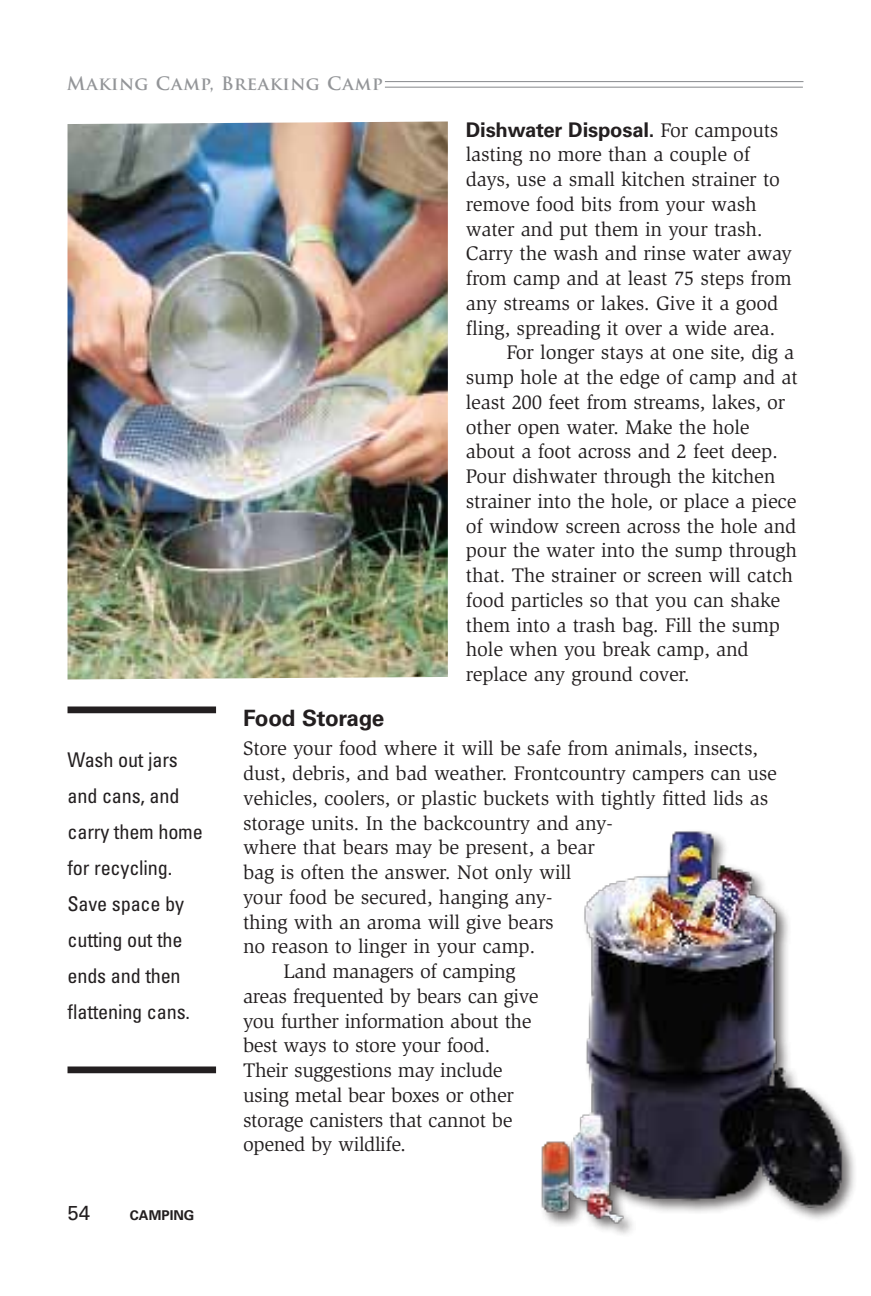
<style>
.page{position:relative;width:871px;height:1296px;background:#fff}
.page>*{position:absolute;margin:0;border:0;box-sizing:border-box;transform-origin:0 0}
.t1{font:700 22.5px "Univers";letter-spacing:-.01em;color:#231f20}
.t2{font:20.25px "Slimbach";letter-spacing:-.01em;color:#231f20}
.t3{font:condensed 20.25px/36px "Univers";letter-spacing:-.01em;color:#231f20}
.t4{font:700 20.25px "Univers";letter-spacing:-.01em;color:#231f20}
.t5{font:20.25px "Univers";color:#231f20}
.t6{font:700 18px "Trajan Pro";letter-spacing:.03em;color:#939598}
.t7{font:700 13.5px "Univers";color:#231f20}
.s1{color:#fff}
.s2{font-family:"Slimbach";font-weight:400}
</style>
<div class="page">
<hr style="left:67px;top:87px;width:736px;height:1px;background:#939598">
<hr style="left:68px;top:81px;width:735px;height:1px;background:#939598">
<div style="left:67px;top:68px;width:318px;height:31px;background:#fff"></div>
<div style="left:68px;top:706px;width:148px;height:7px;background:#231f20"></div>
<div style="left:68px;top:1066px;width:148px;height:7px;background:#231f20"></div>
<img style="left:68px;top:122px;width:380px;height:558px">
<img style="left:541px;top:831px;width:314px;height:404px">
<p class="t6" style="left:67px;top:72px;width:320px">Making Camp, Breaking Camp<span class="s1">.</span></p>
<p class="t4" style="left:466px;top:118px;width:314px">Dishwater Disposal. <span class="s2">For campouts</span></p>
<p class="t2" style="left:466px;top:143px;width:286px">lasting no more than a couple of</p>
<p class="t2" style="left:466px;top:168px;width:316px">days, use a small kitchen strainer to</p>
<p class="t2" style="left:466px;top:193px;width:292px">remove food bits from your wash</p>
<p class="t2" style="left:466px;top:217px;width:298px">water and put them in your trash.</p>
<p class="t2" style="left:466px;top:242px;width:328px">Carry the wash and rinse water away</p>
<p class="t2" style="left:466px;top:267px;width:327px">from camp and at least 75 steps from</p>
<p class="t2" style="left:466px;top:292px;width:314px">any streams or lakes. Give it a good</p>
<p class="t2" style="left:466px;top:316px;width:311px">fling, spreading it over a wide area.</p>
<p class="t2" style="left:506px;top:341px;width:289px">For longer stays at one site, dig a</p>
<p class="t2" style="left:466px;top:366px;width:333px">sump hole at the edge of camp and at</p>
<p class="t2" style="left:466px;top:391px;width:321px">least 200 feet from streams, lakes, or</p>
<p class="t2" style="left:466px;top:415px;width:285px">other open water. Make the hole</p>
<p class="t2" style="left:466px;top:440px;width:314px">about a foot across and 2 feet deep.</p>
<p class="t2" style="left:466px;top:465px;width:311px">Pour dishwater through the kitchen</p>
<p class="t2" style="left:466px;top:490px;width:332px">strainer into the hole, or place a piece</p>
<p class="t2" style="left:466px;top:514px;width:332px">of window screen across the hole and</p>
<p class="t2" style="left:466px;top:539px;width:333px">pour the water into the sump through</p>
<p class="t2" style="left:466px;top:564px;width:329px">that. The strainer or screen will catch</p>
<p class="t2" style="left:466px;top:589px;width:316px">food particles so that you can shake</p>
<p class="t2" style="left:466px;top:613px;width:316px">them into a trash bag. Fill the sump</p>
<p class="t2" style="left:466px;top:638px;width:284px">hole when you break camp, and</p>
<p class="t2" style="left:466px;top:663px;width:226px">replace any ground cover.</p>
<p class="t3" style="left:68px;top:742px;width:137px">Wash out jars and cans, and carry them home for recycling.<br>Save space by cutting out the ends and then flattening cans.</p>
<p class="t5" style="left:68px;top:1200px;width:24px">54</p>
<p class="t7" style="left:130px;top:1207px;width:66px">CAMPING</p>
<p class="t1" style="left:243px;top:705px;width:143px">Food Storage</p>
<p class="t2" style="left:243px;top:737px;width:516px">Store your food where it will be safe from animals, insects,</p>
<p class="t2" style="left:243px;top:762px;width:535px">dust, debris, and bad weather. Frontcountry campers can use</p>
<p class="t2" style="left:243px;top:787px;width:527px">vehicles, coolers, or plastic buckets with tightly fitted lids as</p>
<p class="t2" style="left:243px;top:811px;width:371px">storage units. In the backcountry and any-</p>
<p class="t2" style="left:243px;top:836px;width:353px">where that bears may be present, a bear</p>
<p class="t2" style="left:243px;top:861px;width:330px">bag is often the answer. Not only will</p>
<p class="t2" style="left:243px;top:886px;width:311px">your food be secured, hanging any-</p>
<p class="t2" style="left:243px;top:910px;width:312px">thing with an aroma will give bears</p>
<p class="t2" style="left:243px;top:935px;width:294px">no reason to linger in your camp.</p>
<p class="t2" style="left:284px;top:960px;width:233px">Land managers of camping</p>
<p class="t2" style="left:243px;top:985px;width:297px">areas frequented by bears can give</p>
<p class="t2" style="left:243px;top:1009px;width:290px">you further information about the</p>
<p class="t2" style="left:243px;top:1034px;width:249px">best ways to store your food.</p>
<p class="t2" style="left:243px;top:1059px;width:261px">Their suggestions may include</p>
<p class="t2" style="left:243px;top:1084px;width:272px">using metal bear boxes or other</p>
<p class="t2" style="left:243px;top:1108px;width:271px">storage canisters that cannot be</p>
<p class="t2" style="left:243px;top:1133px;width:164px">opened by wildlife.</p>
</div>
